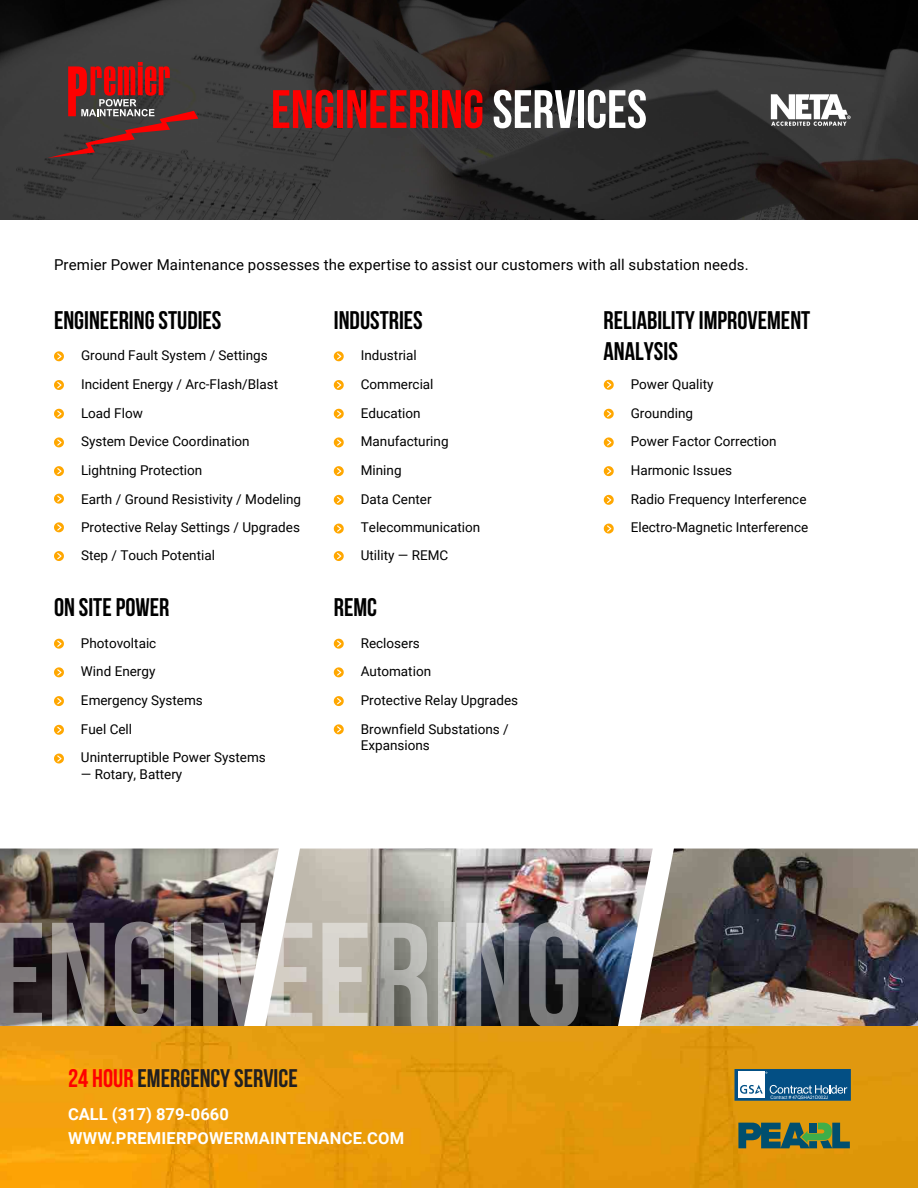
<style>
.page{position:relative;width:918px;height:1188px;background:#fff}
.page>*{position:absolute;margin:0;border:0;box-sizing:border-box;transform-origin:0 0}
.t1{font:700 54px "Bebas Neue";color:#fe0000}
.t2{font:700 25.5px/30.6px "Bebas Neue";color:#000}
.t3{font:700 25.5px "Bebas Neue";color:#211f20}
.t4{font:700 16.5px/24px "Roboto";letter-spacing:.01em;color:#fff}
.t5{font:15px "Roboto";letter-spacing:.005em;color:#000}
.t6{font:13.5px/28.7px "Roboto";color:#000}
.t7{font:4.8px "Arial";color:#fff;scale:.95 1}
.s1{color:#fff}
.s2{color:#fe0000}
</style>
<div class="page">
<img style="left:653px;top:849px;width:265px;height:177px">
<img style="left:285px;top:849px;width:368px;height:177px">
<img style="left:0;top:849px;width:279px;height:177px">
<svg style="left:0;top:923px;width:42px;height:103px"></svg>
<svg style="left:52px;top:923px;width:52px;height:103px"></svg>
<svg style="left:115px;top:922px;width:49px;height:104px"></svg>
<svg style="left:175px;top:923px;width:16px;height:103px"></svg>
<svg style="left:203px;top:923px;width:52px;height:103px"></svg>
<svg style="left:267px;top:923px;width:45px;height:103px"></svg>
<svg style="left:322px;top:923px;width:45px;height:103px"></svg>
<svg style="left:378px;top:923px;width:51px;height:103px"></svg>
<svg style="left:438px;top:923px;width:16px;height:103px;fill:#c7c8c3"></svg>
<svg style="left:466px;top:923px;width:53px;height:103px"></svg>
<svg style="left:529px;top:922px;width:49px;height:104px"></svg>
<svg style="left:334px;top:351px;width:10px;height:10px"></svg>
<svg style="left:334px;top:380px;width:10px;height:10px"></svg>
<svg style="left:334px;top:409px;width:10px;height:10px"></svg>
<svg style="left:334px;top:437px;width:10px;height:10px"></svg>
<svg style="left:334px;top:466px;width:10px;height:10px"></svg>
<svg style="left:334px;top:495px;width:10px;height:10px"></svg>
<svg style="left:334px;top:524px;width:10px;height:10px"></svg>
<svg style="left:334px;top:551px;width:10px;height:10px"></svg>
<svg style="left:54px;top:639px;width:10px;height:10px"></svg>
<svg style="left:54px;top:667px;width:10px;height:10px"></svg>
<svg style="left:54px;top:725px;width:10px;height:10px"></svg>
<svg style="left:54px;top:696px;width:10px;height:10px"></svg>
<svg style="left:54px;top:754px;width:10px;height:10px"></svg>
<svg style="left:604px;top:380px;width:10px;height:10px"></svg>
<svg style="left:604px;top:409px;width:10px;height:10px"></svg>
<svg style="left:604px;top:437px;width:10px;height:10px"></svg>
<svg style="left:604px;top:466px;width:10px;height:10px"></svg>
<svg style="left:604px;top:495px;width:10px;height:10px"></svg>
<svg style="left:604px;top:524px;width:10px;height:10px"></svg>
<svg style="left:334px;top:724px;width:10px;height:10px"></svg>
<svg style="left:334px;top:639px;width:10px;height:10px"></svg>
<svg style="left:334px;top:667px;width:10px;height:10px"></svg>
<svg style="left:334px;top:696px;width:10px;height:10px"></svg>
<svg style="left:54px;top:351px;width:10px;height:10px"></svg>
<svg style="left:54px;top:380px;width:10px;height:10px"></svg>
<svg style="left:54px;top:409px;width:10px;height:10px"></svg>
<svg style="left:54px;top:437px;width:10px;height:10px"></svg>
<svg style="left:54px;top:466px;width:10px;height:10px"></svg>
<svg style="left:54px;top:551px;width:10px;height:10px"></svg>
<svg style="left:54px;top:494px;width:10px;height:10px"></svg>
<svg style="left:54px;top:522px;width:10px;height:10px"></svg>
<svg style="left:0;top:0;width:918px;height:220px"></svg>
<img style="left:0;top:1026px;width:918px;height:162px">
<svg style="left:48px;top:62px;width:150px;height:96px"></svg>
<img style="left:764px;top:92px;width:91px;height:36px">
<svg style="left:738px;top:1123px;width:112px;height:26px"></svg>
<svg style="left:734px;top:1069px;width:117px;height:32px"></svg>
<h1 class="t1" style="left:271px;top:80px;width:378px">ENGINEERING <span class="s1">SERVICES</span></h1>
<p class="t5" style="left:54px;top:254px;width:696px">Premier Power Maintenance possesses the expertise to assist our customers with all substation needs.</p>
<h2 class="t2" style="left:54px;top:305px;width:169px">ENGINEERING STUDIES</h2>
<p class="t6" style="left:81px;top:341px;width:199px">Ground Fault System / Settings<br>Incident Energy / Arc-Flash/Blast<br>Load Flow<br>System Device Coordination<br>Lightning Protection</p>
<h2 class="t2" style="left:604px;top:305px;width:208px">RELIABILITY IMPROVEMENT<br>ANALYSIS</h2>
<p class="t6" style="left:631px;top:369px;width:179px">Power Quality<br>Grounding<br>Power Factor Correction<br>Harmonic Issues<br>Radio Frequency Interference<br>Electro-Magnetic Interference</p>
<h2 class="t2" style="left:334px;top:305px;width:90px">INDUSTRIES</h2>
<p class="t6" style="left:361px;top:341px;width:121px">Industrial<br>Commercial<br>Education<br>Manufacturing<br>Mining<br>Data Center<br>Telecommunication<br>Utility — REMC</p>
<p class="t6" style="left:81px;top:484px;width:222px">Earth / Ground Resistivity / Modeling<br>Protective Relay Settings / Upgrades</p>
<p class="t6" style="left:81px;top:540px;width:136px">Step / Touch Potential</p>
<h2 class="t2" style="left:54px;top:592px;width:117px">ON SITE POWER</h2>
<p class="t6" style="left:81px;top:628px;width:77px">Photovoltaic<br>Wind Energy</p>
<p class="t6" style="left:81px;top:685px;width:123px">Emergency Systems</p>
<p class="t6" style="left:81px;top:714px;width:53px">Fuel Cell</p>
<p class="t6" style="left:81px;top:743px;width:186px">Uninterruptible Power Systems</p>
<p class="t6" style="left:81px;top:759px;width:103px">— Rotary, Battery</p>
<h2 class="t2" style="left:334px;top:592px;width:45px">REMC</h2>
<p class="t6" style="left:361px;top:628px;width:159px">Reclosers<br>Automation<br>Protective Relay Upgrades</p>
<p class="t6" style="left:361px;top:720px;width:150px;line-height:16.2px">Brownfield Substations /<br>Expansions</p>
<h2 class="t3" style="left:68px;top:1065px;width:231px"><span class="s2">24 HOUR</span> EMERGENCY SERVICE</h2>
<p class="t4" style="left:68px;top:1101px;width:338px">CALL (317) 879-0660<br>WWW.PREMIERPOWERMAINTENANCE.COM</p>
<p class="t7" style="left:770px;top:1094px;width:62px">Contract # 47QSHA21D002J</p>
</div>
